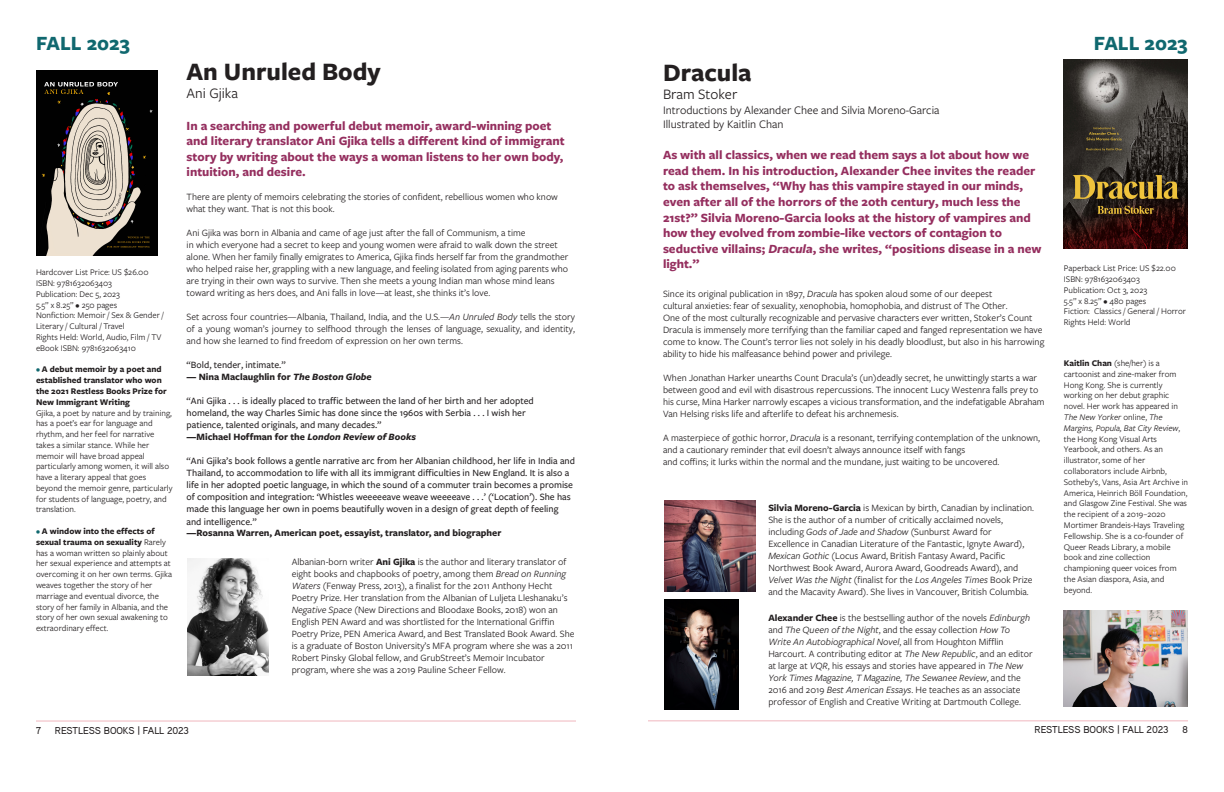
<style>
.page{position:relative;width:1224px;height:792px;background:#fff}
.page>*{position:absolute;margin:0;border:0;box-sizing:border-box;transform-origin:0 0}
.t1{font:700 26px "Freight Sans Pro";color:#231f20}
.t2{font:700 21px "Freight Sans Pro";color:#10686f}
.t3{font:15px "Freight Sans Pro";color:#231f20}
.t4{font:700 13px/15.6px "Freight Sans Pro";color:#952f5f}
.t5{font:12px/14.4px "Freight Sans Pro";color:#231f20}
.t6{font:10px/12px "Freight Sans Pro";color:#231f20}
.t7{font:500 10px/12px "Freight Sans Pro";color:#231f20}
.t8{font:500 10px "Aaux Pro OT";letter-spacing:-.01em;color:#231f20}
.t9{font:700 10px "Freight Sans Pro";color:#231f20}
.t10{font:9px/10.8px "Freight Sans Pro";color:#231f20}
.s1{font-weight:700;color:#10686f}
.s2{font-weight:700}
.s3{font-style:italic}
.s4{font-weight:700;font-style:italic}
</style>
<div class="page">
<hr style="left:36px;top:721px;width:540px;height:1px;background:#f0b6be">
<img style="left:187px;top:559px;width:82px;height:117px">
<hr style="left:648px;top:720px;width:540px;height:1px;background:#f0b6be">
<img style="left:664px;top:500px;width:91px;height:91px">
<img style="left:665px;top:600px;width:73px;height:110px">
<img style="left:1063px;top:610px;width:124px;height:96px">
<img style="left:1063px;top:59px;width:125px;height:190px">
<img style="left:37px;top:70px;width:121px;height:185px">
<p class="t2" style="left:36px;top:29px;width:95px">FALL 2023</p>
<p class="t10" style="left:36px;top:266px;width:114px">Hardcover List Price: US $26.00</p>
<p class="t10" style="left:36px;top:277px;width:78px">ISBN: 9781632063403</p>
<p class="t10" style="left:36px;top:288px;width:85px">Publication: Dec 5, 2023</p>
<p class="t10" style="left:36px;top:299px;width:83px">5.5” x 8.25” • 250 pages</p>
<p class="t10" style="left:36px;top:310px;width:129px">Nonfiction: Memoir / Sex &amp; Gender /<br>Literary / Cultural / Travel</p>
<p class="t10" style="left:36px;top:331px;width:127px">Rights Held: World, Audio, Film / TV</p>
<p class="t10" style="left:36px;top:342px;width:101px">eBook ISBN: 9781632063410</p>
<p class="t10" style="left:36px;top:364px;width:138px"><span class="s1">•</span> <span class="s2">A debut memoir by a poet and established translator who won the 2021 Restless Books Prize for<br>New Immigrant Writing<br></span>Gjika, a poet by nature and by training, has a poet’s ear for language and rhythm, and her feel for narrative takes a similar stance. While her memoir will have broad appeal particularly among women, it will also have a literary appeal that goes beyond the memoir genre, particularly for students of language, poetry, and translation.</p>
<p class="t10" style="left:36px;top:525px;width:137px"><span class="s1">•</span> <span class="s2">A window into the effects of sexual trauma on sexuality</span> Rarely has a woman written so plainly about her sexual experience and attempts at overcoming it on her own terms. Gjika weaves together the story of her marriage and eventual divorce, the story of her family in Albania, and the story of her own sexual awakening to extraordinary effect.</p>
<p class="t1" style="left:187px;top:54px;width:196px">An Unruled Body</p>
<p class="t3" style="left:187px;top:84px;width:53px">Ani Gjika</p>
<p class="t4" style="left:187px;top:117px;width:380px">In a searching and powerful debut memoir, award-winning poet and literary translator Ani Gjika tells a different kind of immigrant story by writing about the ways a woman listens to her own body, intuition, and desire.</p>
<p class="t6" style="left:187px;top:191px;width:373px">There are plenty of memoirs celebrating the stories of confident, rebellious women who know what they want. That is not this book.</p>
<p class="t6" style="left:187px;top:227px;width:383px">Ani Gjika was born in Albania and came of age just after the fall of Communism, a time<br>in which everyone had a secret to keep and young women were afraid to walk down the street alone. When her family finally emigrates to America, Gjika finds herself far from the grandmother who helped raise her, grappling with a new language, and feeling isolated from aging parents who are trying in their own ways to survive. Then she meets a young Indian man whose mind leans toward writing as hers does, and Ani falls in love—at least, she thinks it’s love.</p>
<p class="t6" style="left:187px;top:311px;width:390px;text-align:justify">Set across four countries—Albania, Thailand, India, and the U.S.—<span class="s3">An Unruled Body</span> tells the story of a young woman’s journey to selfhood through the lenses of language, sexuality, and identity, and how she learned to find freedom of expression on her own terms.</p>
<p class="t7" style="left:187px;top:359px;width:101px">“Bold, tender, intimate.”</p>
<p class="t9" style="left:187px;top:370px;width:187px">— Nina Maclaughlin for <span class="s3">The Boston Globe</span></p>
<p class="t7" style="left:187px;top:395px;width:349px">“Ani Gjika . . . is ideally placed to traffic between the land of her birth and her adopted homeland, the way Charles Simic has done since the 1960s with Serbia . . . I wish her patience, talented originals, and many decades.”<br><span class="s2">—Michael Hoffman for the</span> <span class="s4">London Review of Books</span></p>
<p class="t7" style="left:187px;top:455px;width:390px">“Ani Gjika’s book follows a gentle narrative arc from her Albanian childhood, her life in India and Thailand, to accommodation to life with all its immigrant difficulties in New England. It is also a life in her adopted poetic language, in which the sound of a commuter train becomes a promise of composition and integration: ‘Whistles weeeeeave weave weeeeave . . .’ (‘Location’). She has made this language her own in poems beautifully woven in a design of great depth of feeling and intelligence.”<br><span class="s2">—Rosanna Warren, American poet, essayist, translator, and biographer</span></p>
<p class="t6" style="left:292px;top:556px;width:284px">Albanian-born writer <span class="s2">Ani Gjika</span> is the author and literary translator of eight books and chapbooks of poetry, among them <span class="s3">Bread on Running Waters</span> (Fenway Press, 2013), a finalist for the 2011 Anthony Hecht Poetry Prize. Her translation from the Albanian of Luljeta Lleshanaku’s <span class="s3">Negative Space</span> (New Directions and Bloodaxe Books, 2018) won an English PEN Award and was shortlisted for the International Griffin Poetry Prize, PEN America Award, and Best Translated Book Award. She is a graduate of Boston University’s MFA program where she was a 2011<br>Robert Pinsky Global fellow, and GrubStreet’s Memoir Incubator program, where she was a 2019 Pauline Scheer Fellow.</p>
<p class="t8" style="left:36px;top:724px;width:6px">7</p>
<p class="t8" style="left:55px;top:724px;width:136px">RESTLESS BOOKS | FALL 2023</p>
<p class="t1" style="left:663px;top:55px;width:90px">Dracula</p>
<p class="t3" style="left:663px;top:84px;width:76px">Bram Stoker</p>
<p class="t5" style="left:663px;top:102px;width:278px">Introductions by Alexander Chee and Silvia Moreno-Garcia<br>Illustrated by Kaitlin Chan</p>
<p class="t4" style="left:663px;top:147px;width:380px">As with all classics, when we read them says a lot about how we read them. In his introduction, Alexander Chee invites the reader to ask themselves, “Why has this vampire stayed in our minds, even after all of the horrors of the 20th century, much less the 21st?” Silvia Moreno-Garcia looks at the history of vampires and how they evolved from zombie-like vectors of contagion to seductive villains; <span class="s3">Dracula</span>, she writes, “positions disease in a new light.”</p>
<p class="t6" style="left:663px;top:288px;width:383px">Since its original publication in 1897, <span class="s3">Dracula</span> has spoken aloud some of our deepest<br>cultural anxieties: fear of sexuality, xenophobia, homophobia, and distrust of The Other.<br>One of the most culturally recognizable and pervasive characters ever written, Stoker’s Count Dracula is immensely more terrifying than the familiar caped and fanged representation we have come to know. The Count’s terror lies not solely in his deadly bloodlust, but also in his harrowing ability to hide his malfeasance behind power and privilege.</p>
<p class="t6" style="left:663px;top:372px;width:383px">When Jonathan Harker unearths Count Dracula’s (un)deadly secret, he unwittingly starts a war between good and evil with disastrous repercussions. The innocent Lucy Westenra falls prey to his curse, Mina Harker narrowly escapes a vicious transformation, and the indefatigable Abraham Van Helsing risks life and afterlife to defeat his archnemesis.</p>
<p class="t6" style="left:663px;top:432px;width:379px">A masterpiece of gothic horror, <span class="s3">Dracula</span> is a resonant, terrifying contemplation of the unknown, and a cautionary reminder that evil doesn’t always announce itself with fangs<br>and coffins; it lurks within the normal and the mundane, just waiting to be uncovered.</p>
<p class="t6" style="left:768px;top:501px;width:267px"><span class="s2">Silvia Moreno-Garcia</span> is Mexican by birth, Canadian by inclination.<br>She is the author of a number of critically acclaimed novels, including <span class="s3">Gods of Jade and Shadow</span> (Sunburst Award for Excellence in Canadian Literature of the Fantastic, Ignyte Award), <span class="s3">Mexican Gothic</span> (Locus Award, British Fantasy Award, Pacific Northwest Book Award, Aurora Award, Goodreads Award), and <span class="s3">Velvet Was the Night</span> (finalist for the <span class="s3">Los Angeles Times</span> Book Prize and the Macavity Award). She lives in Vancouver, British Columbia.</p>
<p class="t6" style="left:768px;top:611px;width:266px"><span class="s2">Alexander Chee</span> is the bestselling author of the novels <span class="s3">Edinburgh </span>and <span class="s3">The Queen of the Night</span>, and the essay collection <span class="s3">How To Write An Autobiographical Novel</span>, all from Houghton Mifflin Harcourt. A contributing editor at <span class="s3">The New Republic</span>, and an editor at large at <span class="s3">VQR</span>, his essays and stories have appeared in <span class="s3">The New York Times Magazine, T Magazine, The Sewanee Review</span>, and the 2016 and 2019 <span class="s3">Best American Essays</span>. He teaches as an associate professor of English and Creative Writing at Dartmouth College.</p>
<p class="t2" style="left:1094px;top:29px;width:95px">FALL 2023</p>
<p class="t10" style="left:1064px;top:263px;width:124px">Paperback List Price: US $22.00<br>ISBN: 9781632063403<br>Publication: Oct 3, 2023<br>5.5” x 8.25” • 480 pages<br>Fiction: Classics / General / Horror<br>Rights Held: World</p>
<p class="t10" style="left:1064px;top:357px;width:126px"><span class="s2">Kaitlin Chan</span> (she/her) is a cartoonist and zine-maker from<br>Hong Kong. She is currently working on her debut graphic novel. Her work has appeared in<br><span class="s3">The New Yorker</span> online, <span class="s3">The<br>Margins, Popula, Bat City Review</span>, the Hong Kong Visual Arts<br>Yearbook, and others. As an illustrator, some of her collaborators include Airbnb,<br>Sotheby’s, Vans, Asia Art Archive in<br>America, Heinrich Böll Foundation, and Glasgow Zine Festival. She was the recipient of a 2019–2020<br>Mortimer Brandeis-Hays Traveling<br>Fellowship. She is a co-founder of<br>Queer Reads Library, a mobile book and zine collection championing queer voices from the Asian diaspora, Asia, and beyond.</p>
<p class="t8" style="left:1035px;top:724px;width:136px">RESTLESS BOOKS | FALL 2023</p>
<p class="t8" style="left:1183px;top:724px;width:7px">8</p>
</div>
